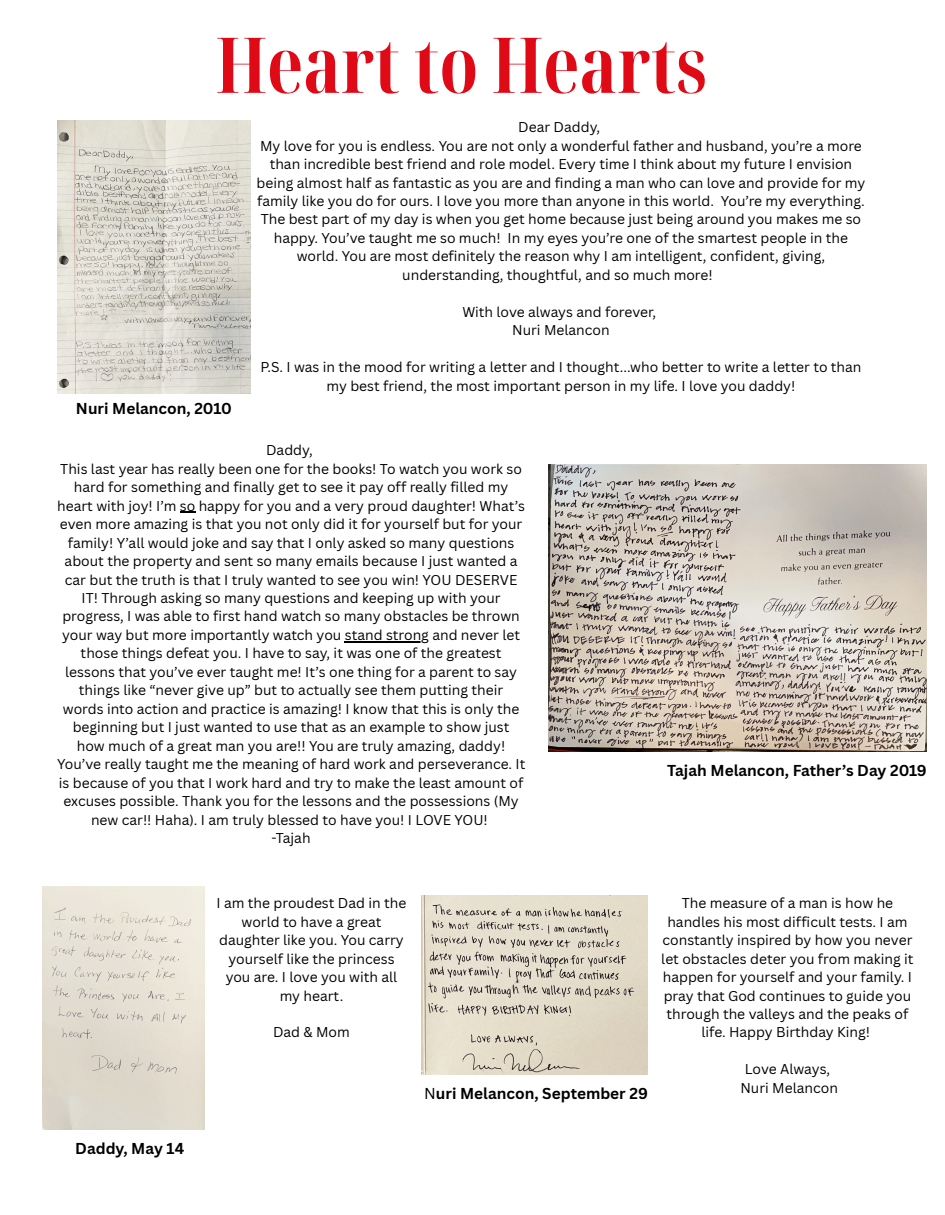
<style>
.page{position:relative;width:945px;height:1215px;background:#fff}
.page>*{position:absolute;margin:0;border:0;box-sizing:border-box;transform-origin:0 0}
.t1{font:700 extra-condensed 76.95px "Noto Serif Display";color:#e00916}
.t2{font:700 15.45px "Canva Sans";color:#000}
.t3{font:13.8px/18.5px "Canva Sans";color:#000;text-align:center}
.s1{font-weight:400}
</style>
<div class="page">
<img style="left:57px;top:120px;width:194px;height:274px">
<img style="left:548px;top:464px;width:378px;height:287px">
<img style="left:43px;top:886px;width:162px;height:243px">
<img style="left:422px;top:896px;width:226px;height:179px">
<svg style="left:180px;top:512px;width:15px;height:1px"></svg>
<hr style="left:345px;top:641px;width:84px;height:1px;background:#000">
<p class="t1" style="left:215px;top:11px;width:493px">Heart to Hearts</p>
<p class="t2" style="left:76px;top:398px;width:158px">Nuri Melancon, 2010</p>
<h2 class="t3" style="left:518px;top:118px;width:83px">Dear Daddy,</h2>
<p class="t3" style="left:257px;top:136px;width:610px">My love for you is endless. You are not only a wonderful father and husband, you’re a more than incredible best friend and role model. Every time I think about my future I envision being almost half as fantastic as you are and finding a man who can love and provide for my family like you do for ours. I love you more than anyone in this world. You’re my everything.<br>The best part of my day is when you get home because just being around you makes me so happy. You’ve taught me so much! In my eyes you’re one of the smartest people in the world. You are most definitely the reason why I am intelligent, confident, giving, understanding, thoughtful, and so much more!</p>
<p class="t3" style="left:462px;top:302px;width:195px">With love always and forever,</p>
<p class="t3" style="left:512px;top:321px;width:99px">Nuri Melancon</p>
<p class="t3" style="left:260px;top:358px;width:603px">P.S. I was in the mood for writing a letter and I thought...who better to write a letter to than my best friend, the most important person in my life. I love you daddy!</p>
<p class="t3" style="left:266px;top:441px;width:48px">Daddy,</p>
<p class="t3" style="left:57px;top:459px;width:469px">This last year has really been one for the books! To watch you work so hard for something and finally get to see it pay off really filled my heart with joy! I’m so happy for you and a very proud daughter! What’s even more amazing is that you not only did it for yourself but for your family! Y’all would joke and say that I only asked so many questions about the property and sent so many emails because I just wanted a car but the truth is that I truly wanted to see you win! YOU DESERVE IT! Through asking so many questions and keeping up with your progress, I was able to first hand watch so many obstacles be thrown your way but more importantly watch you stand strong and never let</p>
<p class="t3" style="left:57px;top:644px;width:470px">those things defeat you. I have to say, it was one of the greatest lessons that you’ve ever taught me! It’s one thing for a parent to say things like “never give up” but to actually see them putting their words into action and practice is amazing! I know that this is only the beginning but I just wanted to use that as an example to show just how much of a great man you are!! You are truly amazing, daddy!<br>You’ve really taught me the meaning of hard work and perseverance. It is because of you that I work hard and try to make the least amount of excuses possible. Thank you for the lessons and the possessions (My new car!! Haha). I am truly blessed to have you! I LOVE YOU!<br>-Tajah</p>
<p class="t3" style="left:217px;top:894px;width:191px">I am the proudest Dad in the world to have a great daughter like you. You carry yourself like the princess you are. I love you with all my heart.</p>
<p class="t3" style="left:273px;top:1023px;width:78px">Dad &amp; Mom</p>
<h2 class="t2" style="left:667px;top:759px;width:261px">Tajah Melancon, Father’s Day 2019</h2>
<p class="t3" style="left:661px;top:894px;width:254px">The measure of a man is how he handles his most difficult tests. I am constantly inspired by how you never let obstacles deter you from making it happen for yourself and your family. I pray that God continues to guide you through the valleys and the peaks of life. Happy Birthday King!</p>
<p class="t3" style="left:745px;top:1060px;width:87px">Love Always,</p>
<p class="t2" style="left:75px;top:1137px;width:110px">Daddy, May 14</p>
<h3 class="t2" style="left:424px;top:1082px;width:225px"><span class="s1">N</span>uri Melancon, September 29</h3>
<p class="t3" style="left:740px;top:1078px;width:99px">Nuri Melancon</p>
</div>
